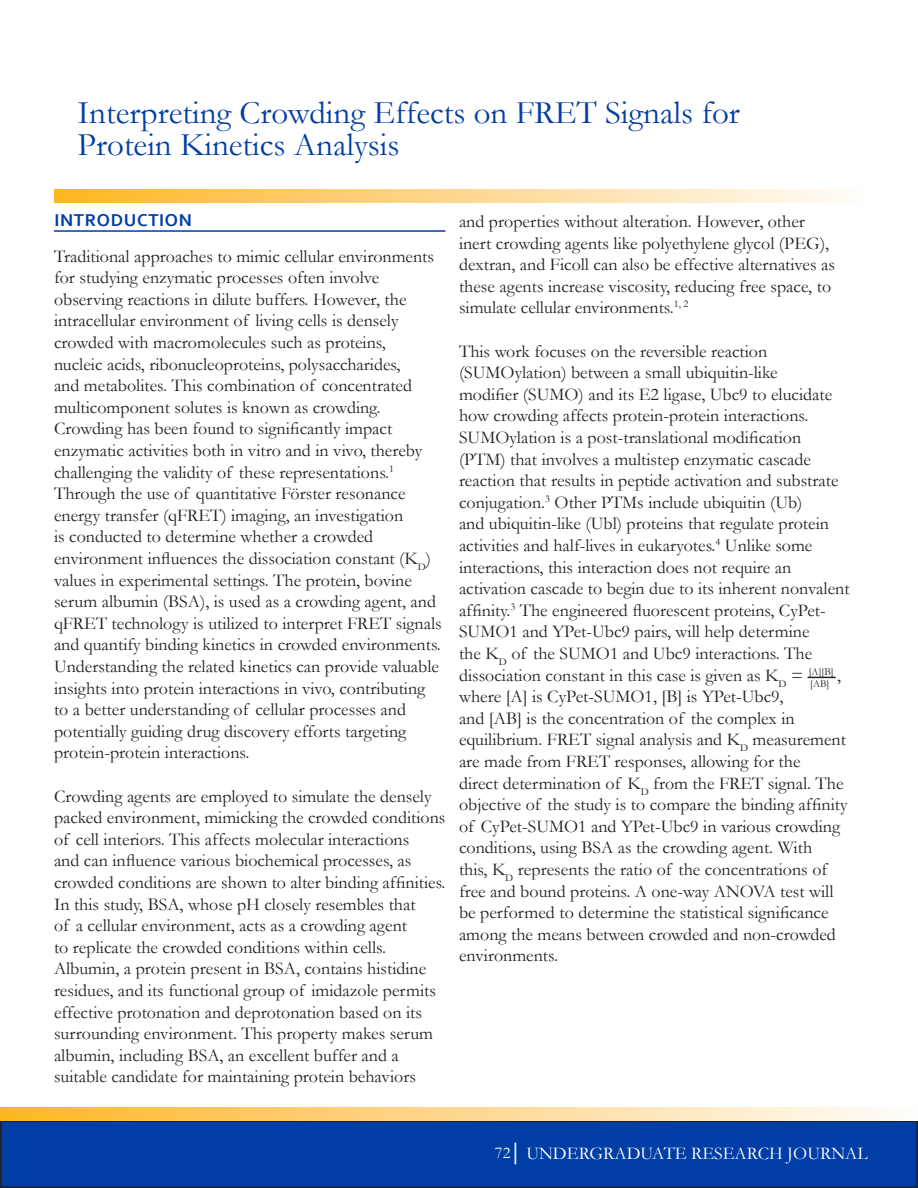
<style>
.page{position:relative;width:918px;height:1188px;background:#fff}
.page>*{position:absolute;margin:0;border:0;box-sizing:border-box;transform-origin:0 0}
.Figure-Table_Styles{font:33px/31.5px "Garamond";color:#003da5}
.Normal_Paragraph_Text_2{font:18px/21.6px "Garamond";color:#231f20}
.t1{font:18px "Garamond";color:#fff}
.Section_Headers{font:700 18px "Corbel";letter-spacing:.04em;color:#003da5}
.Normal_Paragraph_Text_2-2{font:10.5px "Garamond";color:#231f20}
.s1{font-size:16.5px}
</style>
<div class="page">
<div style="left:1px;top:1121px;width:916px;height:66px;background:#003da5"></div>
<div style="left:0;top:1120px;width:918px;height:68px;border:2px solid #231f20"></div>
<svg style="left:0;top:1107px;width:887px;height:13px;background:#fdd78b"></svg>
<svg style="left:54px;top:189px;width:783px;height:13px;background:#fdd78b"></svg>
<hr style="left:54px;top:230px;width:392px;height:2px;background:#003da5">
<svg style="left:808px;top:677px;width:28px;height:1px"></svg>
<p class="Figure-Table_Styles" style="left:78px;top:96px;width:664px">Interpreting Crowding Effects on FRET Signals for<br>Protein Kinetics Analysis</p>
<p class="Section_Headers" style="left:54px;top:209px;width:139px">INTRODUCTION</p>
<p class="Normal_Paragraph_Text_2" style="left:54px;top:245px;width:389px">Traditional approaches to mimic cellular environments for studying enzymatic processes often involve observing reactions in dilute buffers. However, the intracellular environment of living cells is densely crowded with macromolecules such as proteins,<br>nucleic acids, ribonucleoproteins, polysaccharides,<br>and metabolites. This combination of concentrated multicomponent solutes is known as crowding.<br>Crowding has been found to significantly impact enzymatic activities both in vitro and in vivo, thereby challenging the validity of these representations.<sup>1<br></sup>Through the use of quantitative Förster resonance energy transfer (qFRET) imaging, an investigation<br>is conducted to determine whether a crowded environment influences the dissociation constant (K<sub>D</sub>) values in experimental settings. The protein, bovine serum albumin (BSA), is used as a crowding agent, and qFRET technology is utilized to interpret FRET signals and quantify binding kinetics in crowded environments.<br>Understanding the related kinetics can provide valuable insights into protein interactions in vivo, contributing to a better understanding of cellular processes and potentially guiding drug discovery efforts targeting protein-protein interactions.</p>
<p class="Normal_Paragraph_Text_2" style="left:54px;top:785px;width:393px">Crowding agents are employed to simulate the densely packed environment, mimicking the crowded conditions of cell interiors. This affects molecular interactions<br>and can influence various biochemical processes, as crowded conditions are shown to alter binding affinities.<br>In this study, BSA, whose pH closely resembles that<br>of a cellular environment, acts as a crowding agent<br>to replicate the crowded conditions within cells.<br>Albumin, a protein present in BSA, contains histidine residues, and its functional group of imidazole permits effective protonation and deprotonation based on its surrounding environment. This property makes serum albumin, including BSA, an excellent buffer and a suitable candidate for maintaining protein behaviors</p>
<p class="Normal_Paragraph_Text_2" style="left:459px;top:210px;width:378px">and properties without alteration. However, other inert crowding agents like polyethylene glycol (PEG), dextran, and Ficoll can also be effective alternatives as these agents increase viscosity, reducing free space, to simulate cellular environments.<sup>1,</sup> <sup>2</sup></p>
<p class="Normal_Paragraph_Text_2" style="left:459px;top:340px;width:381px">This work focuses on the reversible reaction (SUMOylation) between a small ubiquitin-like modifier (SUMO) and its E2 ligase, Ubc9 to elucidate how crowding affects protein-protein interactions.<br>SUMOylation is a post-translational modification (PTM) that involves a multistep enzymatic cascade reaction that results in peptide activation and substrate</p>
<p class="Normal_Paragraph_Text_2" style="left:459px;top:491px;width:392px">conjugation.<sup>3</sup> Other PTMs include ubiquitin (Ub)<br>and ubiquitin-like (Ubl) proteins that regulate protein activities and half-lives in eukaryotes.<sup>4</sup> Unlike some interactions, this interaction does not require an activation cascade to begin due to its inherent nonvalent affinity.<sup>3</sup> The engineered fluorescent proteins, CyPet-SUMO1 and YPet-Ubc9 pairs, will help determine<br>the K<sub>D</sub> of the SUMO1 and Ubc9 interactions. The dissociation constant in this case is given as K<sub>D</sub> = <sup>[A][B]</sup></p>
<p class="Normal_Paragraph_Text_2" style="left:813px;top:664px;width:30px">— ,</p>
<p class="Normal_Paragraph_Text_2" style="left:459px;top:685px;width:390px">where [A] is CyPet-SUMO1, [B] is YPet-Ubc9,<br>and [AB] is the concentration of the complex in equilibrium. FRET signal analysis and K<sub>D</sub> measurement are made from FRET responses, allowing for the<br>direct determination of K<sub>D</sub> from the FRET signal. The objective of the study is to compare the binding affinity of CyPet-SUMO1 and YPet-Ubc9 in various crowding conditions, using BSA as the crowding agent. With<br>this, K<sub>D</sub> represents the ratio of the concentrations of free and bound proteins. A one-way ANOVA test will be performed to determine the statistical significance among the means between crowded and non-crowded environments.</p>
<p class="Normal_Paragraph_Text_2-2" style="left:810px;top:676px;width:21px">[AB]</p>
<p class="t1" style="left:495px;top:1141px;width:374px"><span class="s1">72</span>│ UNDERGRADUATE RESEARCH JOURNAL</p>
</div>
